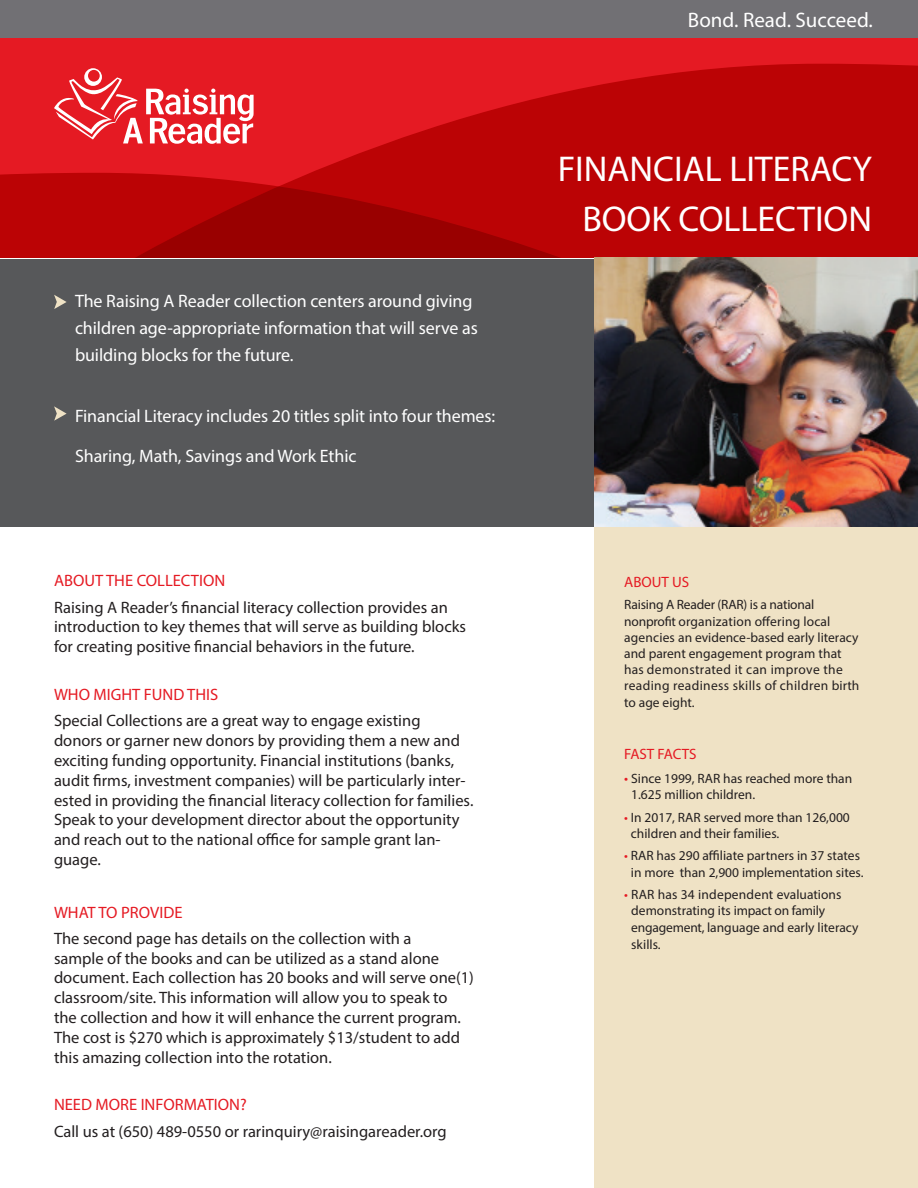
<style>
.page{position:relative;width:918px;height:1188px;background:#fff}
.page>*{position:absolute;margin:0;border:0;box-sizing:border-box;transform-origin:0 0}
.Large_Headline{font:36px "Myriad Pro";color:#fff}
.t1{font:21px "Myriad Pro";color:#fff}
.Intro{font:18px/27px "Myriad Pro";letter-spacing:-.005em;color:#fff}
.Body_Copy{font:16.5px/19.8px "Myriad Pro";color:#231f20}
.Subhead_1{font:16.5px/19.8px "Myriad Pro";color:#231f20}
.Subhead_1-2{font:16.5px "Myriad Pro";color:#e51a23}
.Body_Copy-2{font:16.5px "Myriad Pro";color:#e51a23}
.Subhead_1-3{font:15px "Myriad Pro";color:#e51a23}
.Body_Copy-3{font:13.5px/16.4px "Myriad Pro";color:#231f20}
.s1{font-size:14.25px;color:#e51a23}
.s2{color:#e51a23}
</style>
<div class="page">
<div style="left:0;top:38px;width:918px;height:350px;background:#e51a23"></div>
<svg style="left:0;top:64px;width:918px;height:195px;fill:#bb0305"></svg>
<div style="left:594px;top:259px;width:324px;height:929px;background:#efe2c5"></div>
<div style="left:0;top:259px;width:662px;height:267px;background:#57585a"></div>
<img style="left:594px;top:258px;width:324px;height:268px">
<svg style="left:54px;top:68px;width:200px;height:76px"></svg>
<div style="left:0;top:0;width:918px;height:38px;background:#717074"></div>
<svg style="left:54px;top:295px;width:13px;height:14px"></svg>
<svg style="left:54px;top:406px;width:13px;height:15px"></svg>
<p class="Intro" style="left:75px;top:287px;width:404px">The Raising A Reader collection centers around giving children age-appropriate information that will serve as building blocks for the future.</p>
<p class="Intro" style="left:75px;top:403px;width:422px">Financial Literacy includes 20 titles split into four themes:</p>
<p class="Intro" style="left:75px;top:443px;width:283px">Sharing, Math, Savings and Work Ethic</p>
<p class="Subhead_1-2" style="left:54px;top:571px;width:173px">ABOUT THE COLLECTION</p>
<p class="Body_Copy" style="left:54px;top:597px;width:414px">Raising A Reader’s financial literacy collection provides an introduction to key themes that will serve as building blocks for creating positive financial behaviors in the future.</p>
<p class="Subhead_1-2" style="left:54px;top:684px;width:166px">WHO MIGHT FUND THIS</p>
<p class="Subhead_1" style="left:54px;top:711px;width:421px">Special Collections are a great way to engage existing<br>donors or garner new donors by providing them a new and exciting funding opportunity. Financial institutions (banks, audit firms, investment companies) will be particularly inter&shy;ested in providing the financial literacy collection for families.<br>Speak to your development director about the opportunity and reach out to the national office for sample grant lan&shy;guage.</p>
<p class="Subhead_1-2" style="left:54px;top:902px;width:130px">WHAT TO PROVIDE</p>
<p class="Body_Copy" style="left:54px;top:928px;width:421px">The second page has details on the collection with a<br>sample of the books and can be utilized as a stand alone document. Each collection has 20 books and will serve one(1) classroom/site. This information will allow you to speak to the collection and how it will enhance the current program.<br>The cost is $270 which is approximately $13/student to add this amazing collection into the rotation.</p>
<p class="Body_Copy-2" style="left:54px;top:1095px;width:194px">NEED MORE INFORMATION?</p>
<p class="Body_Copy" style="left:54px;top:1121px;width:394px">Call us at (650) 489-0550 or rarinquiry@raisingareader.org</p>
<p class="t1" style="left:688px;top:7px;width:187px">Bond. Read. Succeed.</p>
<p class="Large_Headline" style="left:558px;top:147px;width:316px">FINANCIAL LITERACY</p>
<p class="Large_Headline" style="left:582px;top:197px;width:291px">BOOK COLLECTION</p>
<p class="Subhead_1-3" style="left:624px;top:572px;width:67px">ABOUT US</p>
<p class="Body_Copy-3" style="left:624px;top:596px;width:237px">Raising A Reader (RAR) is a national nonprofit organization offering local agencies an evidence-based early literacy and parent engagement program that has demonstrated it can improve the reading readiness skills of children birth to age eight.</p>
<p class="Subhead_1-3" style="left:624px;top:745px;width:74px">FAST FACTS</p>
<p class="Body_Copy-3" style="left:631px;top:770px;width:223px;text-indent:-7px"><span class="s1">•</span> Since 1999, RAR has reached more than<br>1.625 million children.</p>
<p class="Body_Copy-3" style="left:631px;top:809px;width:220px;text-indent:-7px"><span class="s2">•</span> In 2017, RAR served more than 126,000 children and their families.</p>
<p class="Body_Copy-3" style="left:624px;top:848px;width:241px;text-align:center"><span class="s2">•</span> RAR has 290 affiliate partners in 37 states in more than 2,900 implementation sites.</p>
<p class="Body_Copy-3" style="left:631px;top:886px;width:229px;text-indent:-7px"><span class="s2">•</span> RAR has 34 independent evaluations demonstrating its impact on family engagement, language and early literacy skills.</p>
</div>
